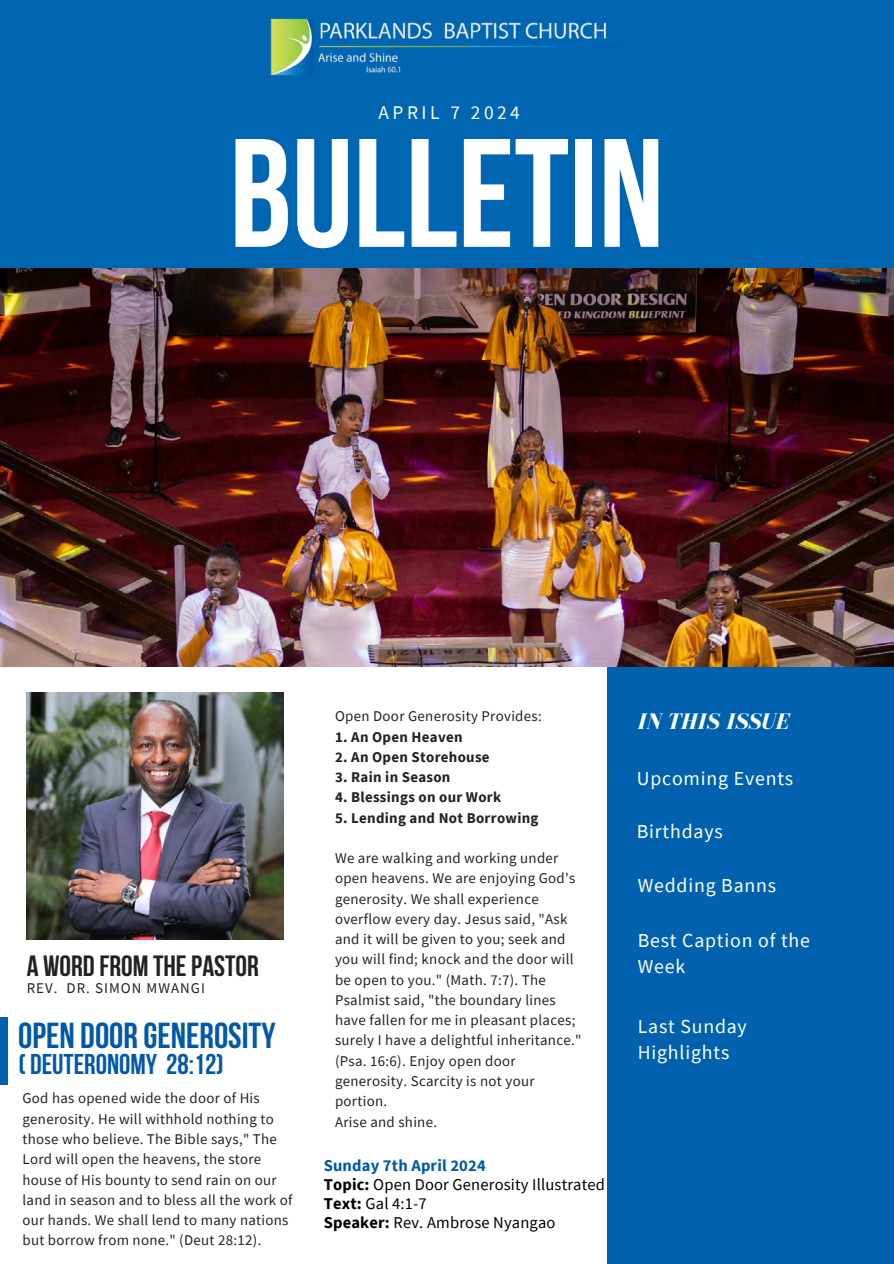
<style>
.page{position:relative;width:894px;height:1264px;background:#fff}
.page>*{position:absolute;margin:0;border:0;box-sizing:border-box;transform-origin:0 0}
.t1{font:700 153.9px "Bebas Neue";color:#fff}
.t2{font:700 36px "Bebas Neue";color:#0059a8}
.t3{font:700 29.25px "Bebas Neue";color:#222}
.t4{font:700 28.5px "Bebas Neue";color:#0059a8}
.t5{font:italic 700 23.1px "Bodoni FLF";color:#fff}
.t6{font:19.8px/25.8px "Source Sans Pro";letter-spacing:.04em;color:#fff}
.t7{font:19.35px "Source Sans Pro";letter-spacing:.18em;color:#fff}
.t8{font:16.5px "Source Sans Pro";letter-spacing:.01em;color:#000}
.t9{font:700 16.5px "Source Sans Pro";letter-spacing:.01em;color:#0059a8}
.t10{font:14.85px/20.2px "Source Sans Pro";letter-spacing:.02em;color:#222}
.t11{font:700 14.85px "Source Sans Pro";letter-spacing:.02em;color:#222}
.t12{font:14.85px "Source Sans Pro";letter-spacing:.07em;color:#222}
.s1{font-weight:700}
</style>
<div class="page">
<div style="left:607px;top:634px;width:286px;height:629px;background:#0062ae"></div>
<img style="left:0;top:267px;width:893px;height:399px">
<div style="left:0;top:0;width:893px;height:267px;background:#0166b2"></div>
<img style="left:270px;top:18px;width:348px;height:58px">
<img style="left:27px;top:692px;width:256px;height:247px">
<div style="left:0;top:1017px;width:7px;height:67px;background:#0062ae"></div>
<h1 class="t7" style="left:378px;top:100px;width:143px">APRIL 7 2024</h1>
<h5 class="t1" style="left:229px;top:131px;width:436px">BULLETIN</h5>
<p class="t3" style="left:27px;top:954px;width:234px">A WORD FROM THE PASTOR</p>
<h4 class="t12" style="left:27px;top:977px;width:180px">REV. DR. SIMON MWANGI</h4>
<p class="t2" style="left:18px;top:1021px;width:259px">OPEN DOOR GENEROSITY</p>
<p class="t4" style="left:19px;top:1053px;width:206px">( DEUTERONOMY 28:12)</p>
<h6 class="t10" style="left:23px;top:1088px;width:271px">God has opened wide the door of His generosity. He will withhold nothing to those who believe. The Bible says," The Lord will open the heavens, the store house of His bounty to send rain on our land in season and to bless all the work of our hands. We shall lend to many nations but borrow from none." (Deut 28:12).</h6>
<h6 class="t10" style="left:335px;top:706px;width:208px">Open Door Generosity Provides:</h6>
<h6 class="t11" style="left:335px;top:727px;width:129px">1. An Open Heaven</h6>
<h6 class="t11" style="left:335px;top:747px;width:156px">2. An Open Storehouse</h6>
<h6 class="t11" style="left:335px;top:767px;width:117px">3. Rain in Season</h6>
<p class="t11" style="left:335px;top:787px;width:168px">4. Blessings on our Work</p>
<p class="t11" style="left:335px;top:808px;width:205px">5. Lending and Not Borrowing</p>
<p class="t10" style="left:335px;top:847px;width:248px">We are walking and working under open heavens. We are enjoying God's generosity. We shall experience overflow every day. Jesus said, "Ask and it will be given to you; seek and you will find; knock and the door will be open to you." (Math. 7:7). The<br>Psalmist said, "the boundary lines have fallen for me in pleasant places; surely I have a delightful inheritance." (Psa. 16:6). Enjoy open door generosity. Scarcity is not your portion.</p>
<p class="t10" style="left:335px;top:1111px;width:104px">Arise and shine.</p>
<h2 class="t9" style="left:324px;top:1154px;width:163px">Sunday 7th April 2024</h2>
<h3 class="t8" style="left:324px;top:1173px;width:283px"><span class="s1">Topic:</span> Open Door Generosity Illustrated</h3>
<p class="t8" style="left:324px;top:1192px;width:104px"><span class="s1">Text:</span> Gal 4:1-7</p>
<p class="t8" style="left:324px;top:1211px;width:233px"><span class="s1">Speaker:</span> Rev. Ambrose Nyangao</p>
<p class="t5" style="left:636px;top:709px;width:154px">IN THIS ISSUE</p>
<p class="t6" style="left:636px;top:764px;width:158px">Upcoming Events</p>
<p class="t6" style="left:636px;top:818px;width:87px">Birthdays</p>
<p class="t6" style="left:637px;top:872px;width:140px">Wedding Banns</p>
<p class="t6" style="left:637px;top:927px;width:174px">Best Caption of the<br>Week</p>
<h3 class="t6" style="left:637px;top:1012px;width:111px">Last Sunday<br>Highlights</h3>
</div>
